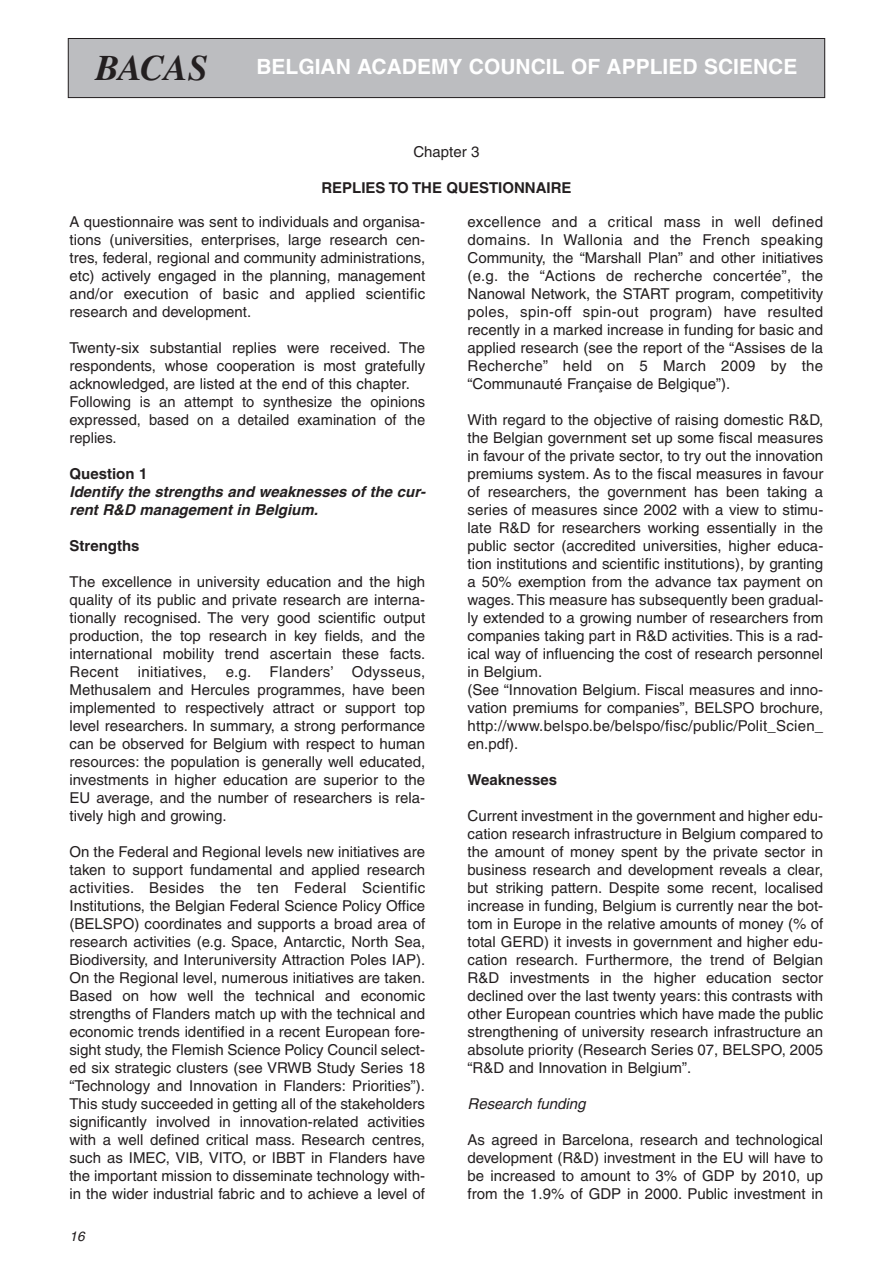
<style>
.page{position:relative;width:893px;height:1263px;background:#fff}
.page>*{position:absolute;margin:0;border:0;box-sizing:border-box;transform-origin:0 0}
.t1{font:italic 700 36px "Times";letter-spacing:-.01em;color:#231f20}
.t2{font:700 21px "Helvetica";color:#fff}
.t3{font:15px/18px "Helvetica";color:#231f20;text-align:justify}
.t4{font:italic 700 15px/18px "Helvetica";color:#231f20}
.t5{font:700 15px "Helvetica";color:#231f20}
.t6{font:italic 15px "Helvetica";color:#231f20}
.t7{font:15px "Helvetica";letter-spacing:.02em;color:#231f20}
.t8{font:italic 13.5px "Helvetica";color:#231f20}
</style>
<div class="page">
<div style="left:68px;top:38px;width:757px;height:60px;background:#bcbdc0"></div>
<div style="left:68px;top:38px;width:757px;height:60px;border:1px solid #231f20"></div>
<h1 class="t1" style="left:95px;top:55px;width:114px">BACAS</h1>
<h2 class="t2" style="left:256px;top:59px;width:543px">BELGIAN ACADEMY COUNCIL OF APPLIED SCIENCE</h2>
<p class="t3" style="left:413px;top:144px;width:68px">Chapter 3</p>
<p class="t5" style="left:321px;top:182px;width:252px">REPLIES TO THE QUESTIONNAIRE</p>
<p class="t3" style="left:70px;top:214px;width:357px">A questionnaire was sent to individuals and organisa&shy;tions (universities, enterprises, large research cen&shy;tres, federal, regional and community administrations, etc) actively engaged in the planning, management and/or execution of basic and applied scientific research and development.</p>
<p class="t3" style="left:70px;top:340px;width:357px;text-align:left">Twenty-six substantial replies were received. The respondents, whose cooperation is most gratefully acknowledged, are listed at the end of this chapter.<br>Following is an attempt to synthesize the opinions expressed, based on a detailed examination of the replies.</p>
<p class="t5" style="left:70px;top:468px;width:79px">Question 1</p>
<p class="t4" style="left:70px;top:484px;width:356px">Identify the strengths and weaknesses of the cur&shy;rent R&amp;D management in Belgium.</p>
<p class="t5" style="left:70px;top:540px;width:71px">Strengths</p>
<p class="t3" style="left:70px;top:574px;width:357px">The excellence in university education and the high quality of its public and private research are interna&shy;tionally recognised. The very good scientific output production, the top research in key fields, and the international mobility trend ascertain these facts.<br>Recent</p>
<p class="t3" style="left:70px;top:664px;width:357px;text-indent:156px">e.g. Flanders’ Odysseus, Methusalem and Hercules programmes, have been implemented to respectively attract or support top level researchers. In summary, a strong performance can be observed for Belgium with respect to human resources: the population is generally well educated, investments in higher education are superior to the EU average, and the number of researchers is rela&shy;tively high and growing.</p>
<p class="t3" style="left:69px;top:844px;width:357px">On the Federal and Regional levels new initiatives are taken to support fundamental and applied research activities. Besides the ten Federal Scientific Institutions, the Belgian Federal Science Policy Office (BELSPO) coordinates and supports a broad area of research activities (e.g. Space, Antarctic, North Sea, Biodiversity, and Interuniversity Attraction Poles IAP).<br>On the Regional level, numerous initiatives are taken.<br>Based on how well the technical and economic strengths of Flanders match up with the technical and economic trends identified in a recent European fore&shy;sight study, the Flemish Science Policy Council select&shy;ed six strategic clusters (see VRWB Study Series 18 “Technology and Innovation in Flanders: Priorities”).<br>This study succeeded in getting all of the stakeholders significantly involved in innovation-related activities with a well defined critical mass. Research centres, such as IMEC, VIB, VITO, or IBBT in Flanders have the important mission to disseminate technology with&shy;in the wider industrial fabric and to achieve a level of</p>
<p class="t7" style="left:138px;top:666px;width:70px">initiatives,</p>
<p class="t8" style="left:70px;top:1231px;width:17px">16</p>
<p class="t3" style="left:468px;top:214px;width:357px">excellence and a critical mass in well defined domains. In Wallonia and the French speaking Community, the “Marshall Plan” and other initiatives (e.g. the “Actions de recherche concertée”, the Nanowal Network, the START program, competitivity poles, spin-off spin-out program) have resulted recently in a marked increase in funding for basic and applied research (see the report of the “Assises de la Recherche” held on 5 March 2009 by the “Communauté Française de Belgique”).</p>
<p class="t3" style="left:468px;top:412px;width:357px;text-align:left">With regard to the objective of raising domestic R&amp;D, the Belgian government set up some fiscal measures in favour of the private sector, to try out the innovation premiums system. As to the fiscal measures in favour of researchers, the government has been taking a series of measures since 2002 with a view to stimu&shy;late R&amp;D for researchers working essentially in the public sector (accredited universities, higher educa&shy;tion institutions and scientific institutions), by granting a 50% exemption from the advance tax payment on wages.This measure has subsequently been gradual&shy;ly extended to a growing number of researchers from companies taking part in R&amp;D activities. This is a rad&shy;ical way of influencing the cost of research personnel in Belgium.<br>(See “Innovation Belgium. Fiscal measures and inno&shy;vation premiums for companies”, BELSPO brochure, http://www.belspo.be/belspo/fisc/public/Polit_Scien_ en.pdf).</p>
<p class="t5" style="left:468px;top:774px;width:91px">Weaknesses</p>
<p class="t3" style="left:468px;top:808px;width:357px">Current investment in the government and higher edu&shy;cation research infrastructure in Belgium compared to the amount of money spent by the private sector in business research and development reveals a clear, but striking pattern. Despite some recent, localised increase in funding, Belgium is currently near the bot&shy;tom in Europe in the relative amounts of money (% of total GERD) it invests in government and higher edu&shy;cation research. Furthermore, the trend of Belgian R&amp;D investments in the higher education sector declined over the last twenty years: this contrasts with other European countries which have made the public strengthening of university research infrastructure an absolute priority (Research Series 07, BELSPO, 2005 “R&amp;D and Innovation in Belgium”.</p>
<p class="t6" style="left:468px;top:1098px;width:119px">Research funding</p>
<p class="t3" style="left:468px;top:1132px;width:357px">As agreed in Barcelona, research and technological development (R&amp;D) investment in the EU will have to be increased to amount to 3% of GDP by 2010, up from the 1.9% of GDP in 2000. Public investment in</p>
</div>
